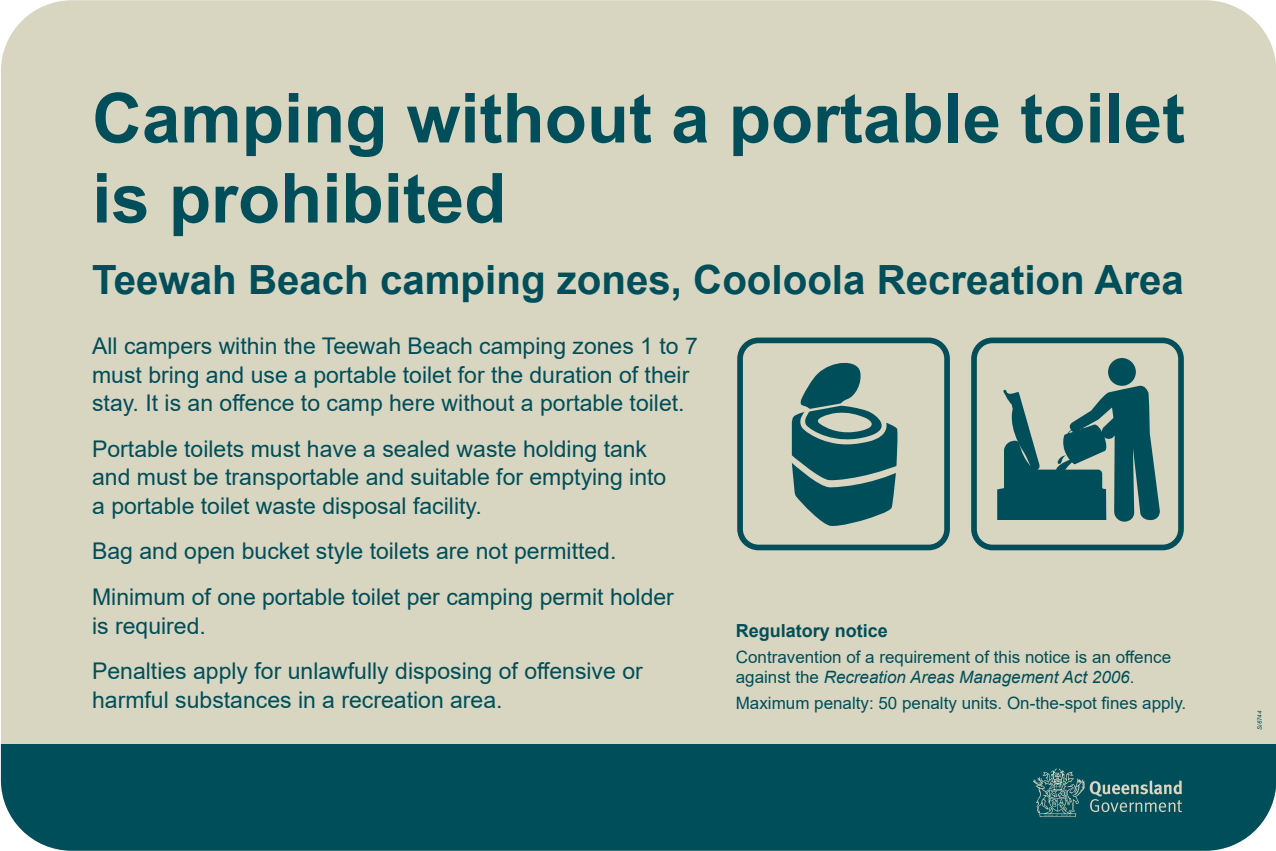
<style>
.page{position:relative;width:1276px;height:851px;background:#fff}
.page>*{position:absolute;margin:0;border:0;box-sizing:border-box;transform-origin:0 0}
.Heading{font:700 69px/80px "Arial";color:#004e59}
.Subheading{font:700 40.25px "Arial";color:#004e59}
.Body_text{font:23px/28.5px "Arial";color:#004e59}
.Regulation{font:700 18px "Arial";color:#004e59}
.Regulation-2{font:17px/20.4px "Arial";color:#004e59}
.Job_number{font:italic 6px "Arial";color:#004e59}
.s1{font-style:italic}
</style>
<div class="page">
<div style="left:1px;top:0;width:1275px;height:744px;background:#d8d6c1"></div>
<div style="left:1px;top:744px;width:1275px;height:106px;background:#004e59"></div>
<div style="left:971px;top:337px;width:212px;height:213px;background:linear-gradient(to right,#04505b,#024f5a);border-radius:21px"></div>
<div style="left:977px;top:343px;width:201px;height:201px;background:#d8d6c1;border-radius:16px"></div>
<div style="left:1108px;top:358px;width:28px;height:28px;background:#004e59;border-radius:50%"></div>
<svg style="left:997px;top:385px;width:163px;height:136px"></svg>
<svg style="left:737px;top:337px;width:213px;height:213px;background:#115861"></svg>
<div style="left:743px;top:343px;width:201px;height:201px;background:#d8d6c1;border-radius:16px"></div>
<svg style="left:792px;top:362px;width:106px;height:164px"></svg>
<svg style="left:1032px;top:768px;width:150px;height:48px"></svg>
<p class="Heading" style="left:92px;top:79px;width:1094px">Camping without a portable toilet is prohibited</p>
<p class="Subheading" style="left:92px;top:251px;width:1093px">Teewah Beach camping zones, Cooloola Recreation Area</p>
<p class="Body_text" style="left:92px;top:332px;width:607px">All campers within the Teewah Beach camping zones 1 to 7 must bring and use a portable toilet for the duration of their stay. It is an offence to camp here without a portable toilet.</p>
<p class="Body_text" style="left:92px;top:434px;width:576px">Portable toilets must have a sealed waste holding tank and must be transportable and suitable for emptying into a portable toilet waste disposal facility.</p>
<p class="Body_text" style="left:92px;top:537px;width:526px">Bag and open bucket style toilets are not permitted.</p>
<p class="Body_text" style="left:92px;top:582px;width:583px">Minimum of one portable toilet per camping permit holder is required.</p>
<p class="Body_text" style="left:92px;top:656px;width:552px">Penalties apply for unlawfully disposing of offensive or harmful substances in a recreation area.</p>
<p class="Regulation" style="left:736px;top:617px;width:154px">Regulatory notice</p>
<p class="Regulation-2" style="left:736px;top:646px;width:437px">Contravention of a requirement of this notice is an offence against the <span class="s1">Recreation Areas Management Act 2006</span>.</p>
<p class="Regulation-2" style="left:736px;top:692px;width:452px">Maximum penalty: 50 penalty units. On-the-spot fines apply.</p>
<p class="Job_number" style="left:1255px;top:729px;width:20px;rotate:-90deg">Si6744</p>
</div>
